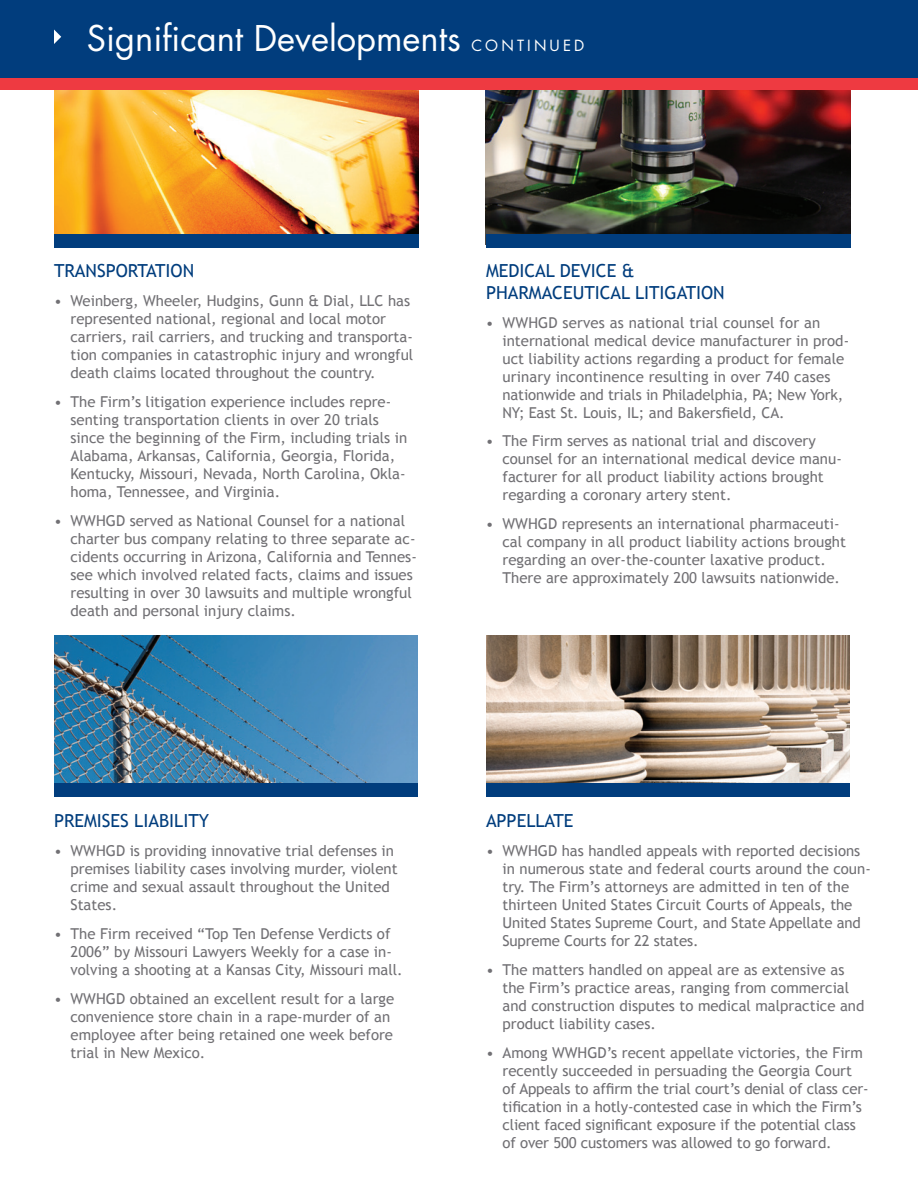
<style>
.page{position:relative;width:918px;height:1188px;background:#fff}
.page>*{position:absolute;margin:0;border:0;box-sizing:border-box;transform-origin:0 0}
.t1{font:34.5px "Futura";color:#fff}
.t2{font:18px/21.6px "Trebuchet MS";color:#013d7d}
.t3{font:15px/18px "Trebuchet MS";color:#717074}
.t4{font:15px "Futura";letter-spacing:.21em;color:#fff}
</style>
<div class="page">
<div style="left:0;top:0;width:918px;height:79px;background:#013d7d"></div>
<svg style="left:54px;top:30px;width:7px;height:14px"></svg>
<img style="left:54px;top:90px;width:365px;height:150px">
<img style="left:486px;top:635px;width:364px;height:148px">
<img style="left:54px;top:635px;width:364px;height:148px">
<img style="left:486px;top:90px;width:364px;height:144px">
<div style="left:486px;top:234px;width:364px;height:14px;background:#013d7d"></div>
<div style="left:54px;top:234px;width:364px;height:14px;background:#013d7d"></div>
<div style="left:486px;top:783px;width:364px;height:14px;background:#013d7d"></div>
<div style="left:54px;top:783px;width:364px;height:14px;background:#013d7d"></div>
<div style="left:0;top:79px;width:918px;height:11px;background:#ee3a41"></div>
<h1 class="t1" style="left:87px;top:16px;width:375px">Significant Developments</h1>
<p class="t4" style="left:471px;top:36px;width:114px">CONTINUED</p>
<p class="t2" style="left:54px;top:260px;width:142px">TRANSPORTATION</p>
<p class="t3" style="left:70px;top:292px;width:344px;text-indent:-16px">• Weinberg, Wheeler, Hudgins, Gunn &amp; Dial, LLC has represented national, regional and local motor carriers, rail carriers, and trucking and transporta&shy;tion companies in catastrophic injury and wrongful death claims located throughout the country.</p>
<p class="t3" style="left:70px;top:393px;width:338px;text-indent:-16px">• The Firm’s litigation experience includes repre&shy;senting transportation clients in over 20 trials since the beginning of the Firm, including trials in Alabama, Arkansas, California, Georgia, Florida, Kentucky, Missouri, Nevada, North Carolina, Okla&shy;homa, Tennessee, and Virginia.</p>
<p class="t3" style="left:70px;top:512px;width:348px;text-indent:-16px">• WWHGD served as National Counsel for a national charter bus company relating to three separate ac&shy;cidents occurring in Arizona, California and Tennes&shy;see which involved related facts, claims and issues resulting in over 30 lawsuits and multiple wrongful death and personal injury claims.</p>
<p class="t3" style="left:54px;top:630px;width:7px">.</p>
<p class="t2" style="left:54px;top:810px;width:157px">PREMISES LIABILITY</p>
<p class="t3" style="left:70px;top:842px;width:329px;text-indent:-16px">• WWHGD is providing innovative trial defenses in premises liability cases involving murder, violent crime and sexual assault throughout the United States.</p>
<p class="t3" style="left:70px;top:925px;width:334px;text-indent:-16px">• The Firm received “Top Ten Defense Verdicts of<br>2006” by Missouri Lawyers Weekly for a case in&shy;volving a shooting at a Kansas City, Missouri mall.</p>
<p class="t3" style="left:70px;top:990px;width:325px;text-indent:-16px">• WWHGD obtained an excellent result for a large convenience store chain in a rape-murder of an employee after being retained one week before trial in New Mexico.</p>
<p class="t2" style="left:486px;top:260px;width:240px">MEDICAL DEVICE &amp;<br>PHARMACEUTICAL LITIGATION</p>
<p class="t3" style="left:502px;top:314px;width:348px;text-indent:-16px">• WWHGD serves as national trial counsel for an international medical device manufacturer in prod&shy;uct liability actions regarding a product for female urinary incontinence resulting in over 740 cases nationwide and trials in Philadelphia, PA; New York, NY; East St. Louis, IL; and Bakersfield, CA.</p>
<p class="t3" style="left:502px;top:432px;width:341px;text-indent:-16px">• The Firm serves as national trial and discovery counsel for an international medical device manu&shy;facturer for all product liability actions brought regarding a coronary artery stent.</p>
<p class="t3" style="left:502px;top:515px;width:345px;text-indent:-16px">• WWHGD represents an international pharmaceuti&shy;cal company in all product liability actions brought regarding an over-the-counter laxative product.<br>There are approximately 200 lawsuits nationwide.</p>
<p class="t2" style="left:486px;top:810px;width:89px">APPELLATE</p>
<p class="t3" style="left:503px;top:842px;width:370px;text-indent:-16px">• WWHGD has handled appeals with reported decisions in numerous state and federal courts around the coun&shy;try. The Firm’s attorneys are admitted in ten of the thirteen United States Circuit Courts of Appeals, the United States Supreme Court, and State Appellate and Supreme Courts for 22 states.</p>
<p class="t3" style="left:503px;top:961px;width:363px;text-indent:-16px">• The matters handled on appeal are as extensive as the Firm’s practice areas, ranging from commercial and construction disputes to medical malpractice and product liability cases.</p>
<p class="t3" style="left:503px;top:1044px;width:368px;text-indent:-16px">• Among WWHGD’s recent appellate victories, the Firm recently succeeded in persuading the Georgia Court of Appeals to affirm the trial court’s denial of class cer&shy;tification in a hotly-contested case in which the Firm’s client faced significant exposure if the potential class of over 500 customers was allowed to go forward.</p>
</div>
